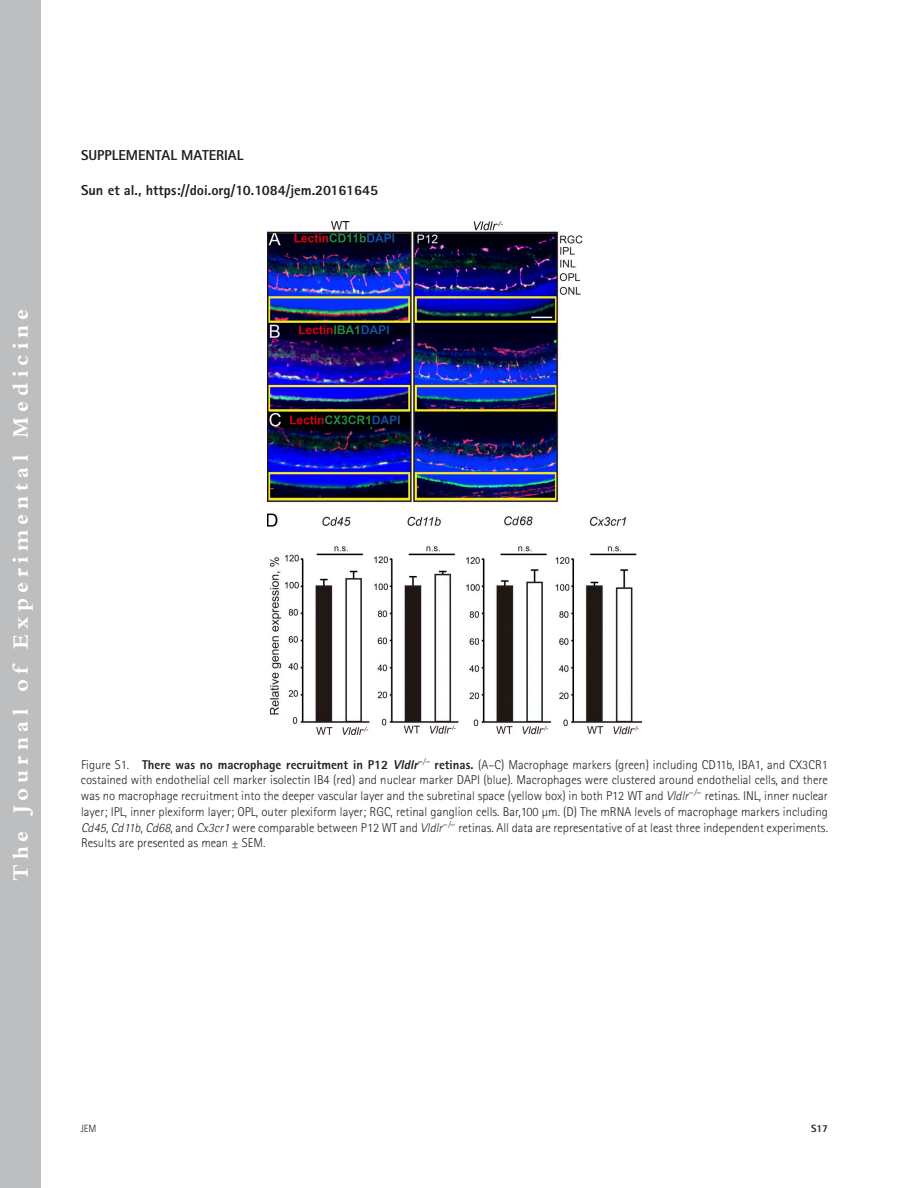
<style>
.page{position:relative;width:918px;height:1188px;background:#fff}
.page>*{position:absolute;margin:0;border:0;box-sizing:border-box;transform-origin:0 0}
.t1{font:700 22.8px "Bembo Std";letter-spacing:.22em;color:#fff}
.t2{font:800 14.4px "Rotis Sans Serif Std";color:#231f20}
.t3{font:300 12.75px/15.8px "Rotis Sans Serif Std";color:#231f20;text-align:justify}
.t4{font:300 10.5px "Rotis Sans Serif Std";color:#231f20}
.t5{font:800 10.5px "Rotis Sans Serif Std";color:#231f20}
.s1{font-weight:800}
.s2{font-weight:800;font-style:italic}
.s3{font-style:italic}
</style>
<div class="page">
<div style="left:0;top:0;width:40px;height:1188px;background:#bcbec0"></div>
<img style="left:267px;top:222px;width:375px;height:513px">
<h1 class="t1" style="left:8px;top:881px;width:574px;rotate:-90deg">The Journal of Experimental Medicine</h1>
<p class="t2" style="left:81px;top:146px;width:164px">SUPPLEMENTAL MATERIAL</p>
<p class="t2" style="left:81px;top:181px;width:299px">Sun et al., https://doi.org/10.1084/jem.20161645</p>
<p class="t3" style="left:81px;top:756px;width:749px">Figure S1. <span class="s1">There was no macrophage recruitment in P12</span> <span class="s2">Vldlr</span><sup>−</sup><sup>/</sup><sup>−</sup> <span class="s1">retinas.</span> (A–C) Macrophage markers (green) including CD11b, IBA1, and CX3CR1 costained with endothelial cell marker isolectin IB4 (red) and nuclear marker DAPI (blue). Macrophages were clustered around endothelial cells, and there was no macrophage recruitment into the deeper vascular layer and the subretinal space (yellow box) in both P12 WT and <span class="s3">Vldlr</span><sup>−</sup><sup>/</sup><sup>−</sup> retinas. INL, inner nuclear layer; IPL, inner plexiform layer; OPL, outer plexiform layer; RGC, retinal ganglion cells. Bar,100 µm. (D) The mRNA levels of macrophage markers including <span class="s3">Cd45</span>, <span class="s3">Cd11b</span>, <span class="s3">Cd68</span>, and <span class="s3">Cx3cr1</span> were comparable between P12 WT and <span class="s3">Vldlr</span><sup>−</sup><sup>/</sup><sup>−</sup> retinas. All data are representative of at least three independent experiments.<br>Results are presented as mean ± SEM.</p>
<p class="t4" style="left:80px;top:1123px;width:18px">JEM</p>
<p class="t5" style="left:811px;top:1122px;width:19px">S17</p>
</div>
